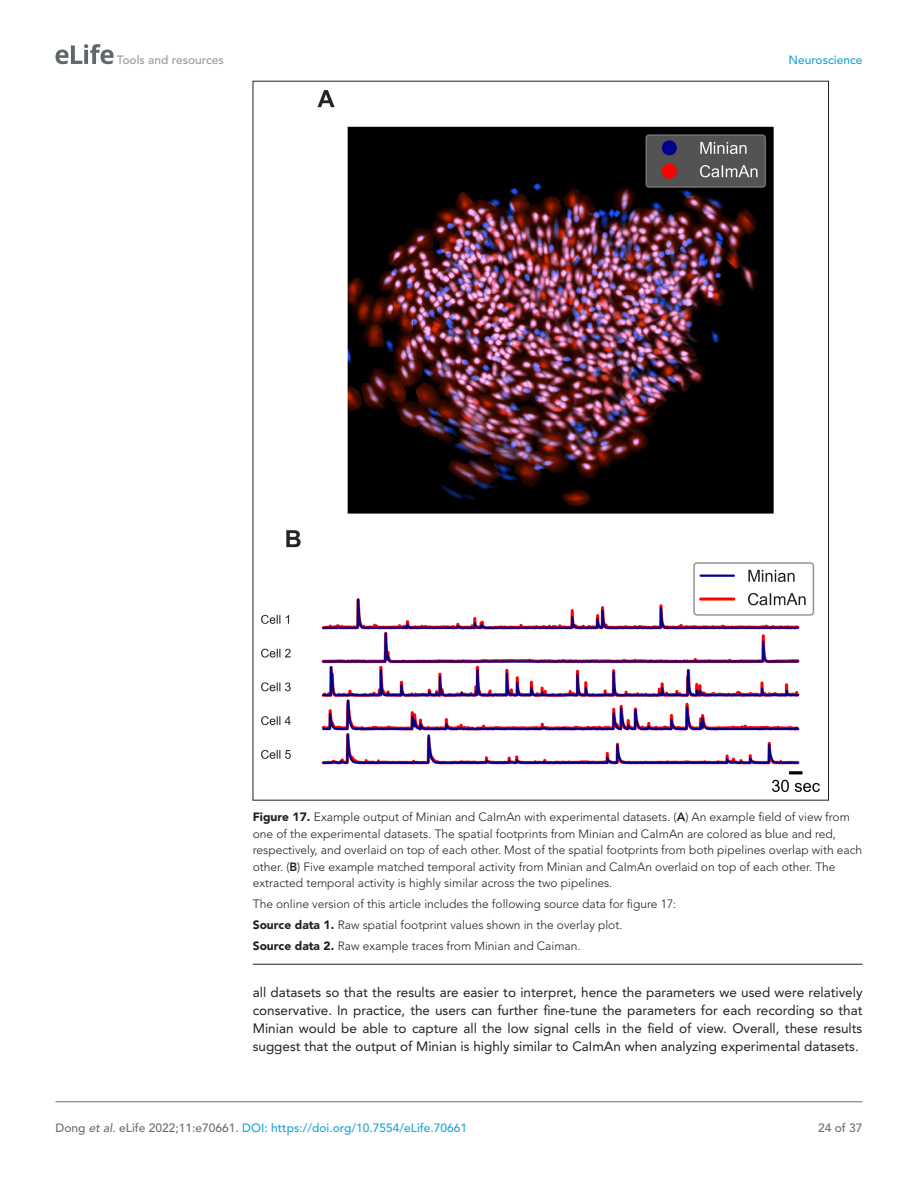
<style>
.page{position:relative;width:918px;height:1188px;background:#fff}
.page>*{position:absolute;margin:0;border:0;box-sizing:border-box;transform-origin:0 0}
.t1{font:13.5px/18px "Avenir LT Std";color:#231f20;text-align:justify}
.t2{font:300 12px/16.5px "Avenir LT Std";color:#231f20}
.t3{font:500 12px "Avenir LT Std";color:#1ea4d7}
.t4{font:500 12px "Avenir LT Std";color:#9a9a9a}
.t5{font:500 12px "Avenir LT Std";color:#6e6e70}
.s1{font-weight:900}
.s2{font-weight:800}
.s3{color:#6e6e70}
.s4{font-style:italic;color:#6e6e70}
</style>
<div class="page">
<svg style="left:56px;top:44px;width:58px;height:20px"></svg>
<hr style="left:56px;top:1101px;width:806px;height:1px;background:#6e6e70">
<hr style="left:253px;top:964px;width:609px;height:1px;background:#231f20">
<img style="left:262px;top:90px;width:558px;height:701px">
<p class="t4" style="left:117px;top:53px;width:108px">Tools and resources</p>
<p class="t3" style="left:788px;top:53px;width:76px">Neuroscience</p>
<p class="t2" style="left:253px;top:809px;width:611px"><span class="s1">Figure 17.</span> Example output of Minian and CaImAn with experimental datasets. (<span class="s2">A</span>) An example field of view from one of the experimental datasets. The spatial footprints from Minian and CaImAn are colored as blue and red, respectively, and overlaid on top of each other. Most of the spatial footprints from both pipelines overlap with each other. (<span class="s2">B</span>) Five example matched temporal activity from Minian and CaImAn overlaid on top of each other. The extracted temporal activity is highly similar across the two pipelines.</p>
<p class="t2" style="left:253px;top:894px;width:425px;line-height:21px">The online version of this article includes the following source data for figure 17:<br><span class="s1">Source data 1.</span> Raw spatial footprint values shown in the overlay plot.<br><span class="s1">Source data 2.</span> Raw example traces from Minian and Caiman.</p>
<p class="t1" style="left:253px;top:983px;width:611px">all datasets so that the results are easier to interpret, hence the parameters we used were relatively conservative. In practice, the users can further fine-tune the parameters for each recording so that Minian would be able to capture all the low signal cells in the field of view. Overall, these results suggest that the output of Minian is highly similar to CaImAn when analyzing experimental datasets.</p>
<p class="t3" style="left:56px;top:1121px;width:413px"><span class="s3">Dong</span> <span class="s4">et al</span><span class="s3">. eLife 2022;11:e70661.</span> DOI: https://doi.org/10.7554/eLife.70661</p>
<p class="t5" style="left:818px;top:1121px;width:46px">24 of 37</p>
</div>
